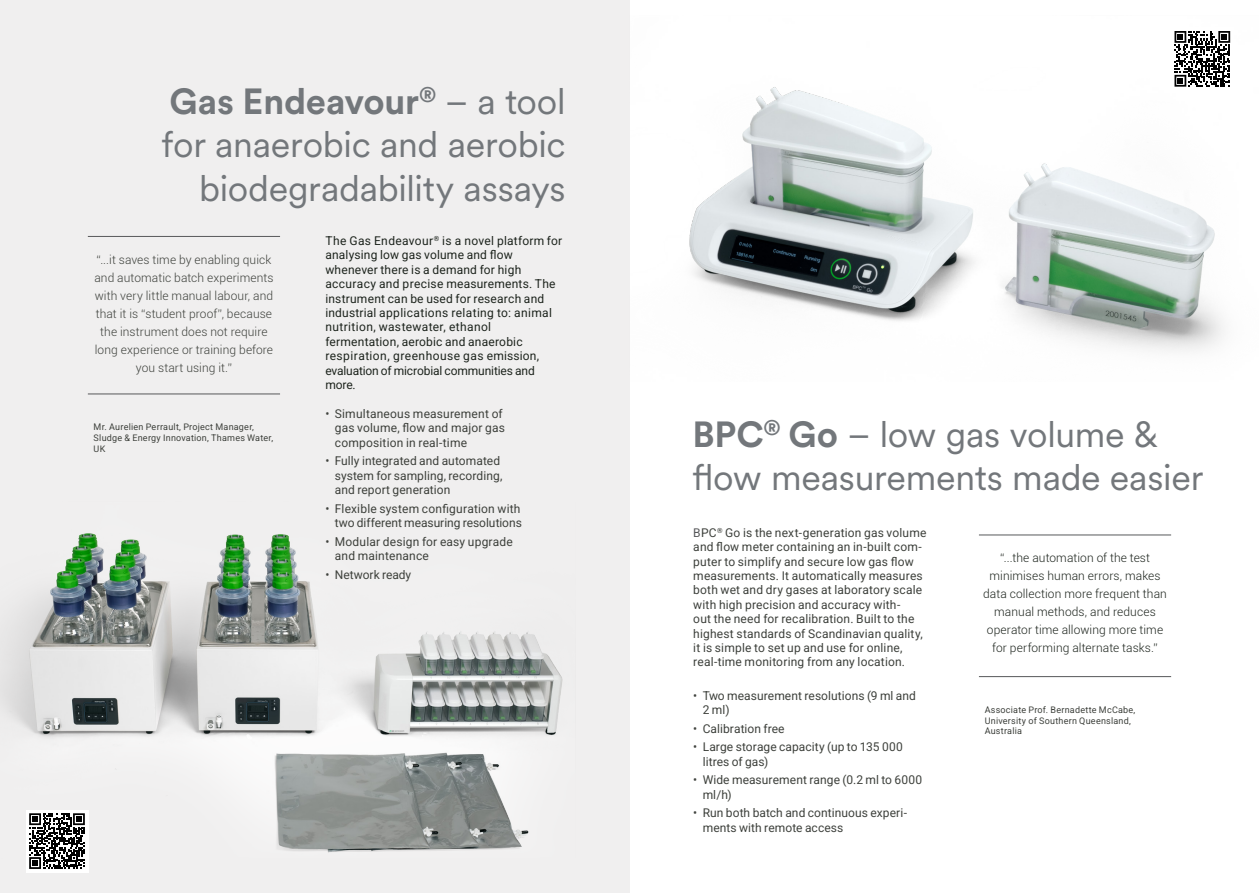
<style>
.page{position:relative;width:1259px;height:893px;background:#fff}
.page>*{position:absolute;margin:0;border:0;box-sizing:border-box;transform-origin:0 0}
.Paragraph_Style_6{font:36px/43.2px "Circular XX";letter-spacing:-.01em;color:#73777b;text-align:right}
.HM_Full_header{font:36px/43.2px "Circular XX";letter-spacing:-.01em;color:#73777b}
.Main_text_dark{font:12px/14.4px "Roboto";letter-spacing:.015em;color:#3e413c}
.Main_text_dark-2{font:12px/14.4px "Roboto";letter-spacing:.02em;color:#1e251e}
.Bullet_points_dark{font:12px/14.4px "Roboto";letter-spacing:.01em;color:#3e413c}
.Quote_dark{font:300 12px/18px "Roboto";letter-spacing:.01em;color:#3e413c;text-align:center}
.HM_green_highlight{font:300 12px/18px "Roboto";letter-spacing:.005em;color:#1e251e;text-align:center}
.Paragraph_Style_5{font:9px/10.8px "Roboto";letter-spacing:.025em;color:#3e413c}
.HM_ref{font:9px/10.8px "Roboto";letter-spacing:.025em;color:#3e413c}
.s1{font-weight:700}
.s2{color:#57585a}
</style>
<div class="page">
<div style="left:0;top:0;width:629px;height:893px;background:#f0efef"></div>
<img style="left:0;top:533px;width:563px;height:338px">
<hr style="left:88px;top:394px;width:192px;height:1px;background:#57585a">
<hr style="left:88px;top:236px;width:192px;height:1px;background:#57585a">
<div style="left:26px;top:810px;width:62px;height:62px;background:#fff"></div>
<svg style="left:29px;top:813px;width:56px;height:56px"></svg>
<img style="left:629px;top:0;width:595px;height:382px">
<hr style="left:979px;top:676px;width:192px;height:1px;background:#57585a">
<hr style="left:979px;top:535px;width:192px;height:1px;background:#57585a">
<div style="left:1171px;top:28px;width:62px;height:62px;background:#fff"></div>
<svg style="left:1174px;top:31px;width:56px;height:56px"></svg>
<p class="Paragraph_Style_6" style="left:161px;top:78px;width:406px"><span class="s1">Gas Endeavour</span><sup>®</sup> – a tool for anaerobic and aerobic biodegradability assays</p>
<p class="Main_text_dark-2" style="left:325px;top:233px;width:238px">The Gas Endeavour<sup>®</sup> is a novel platform for analysing low gas volume and flow whenever there is a demand for high accuracy and precise measurements. The instrument can be used for research and industrial applications relating to: animal nutrition, wastewater, ethanol fermentation, aerobic and anaerobic respiration, greenhouse gas emission, evaluation of microbial communities and more.</p>
<p class="Bullet_points_dark" style="left:335px;top:406px;width:172px;text-indent:-9px">• Simultaneous measurement of gas volume, flow and major gas composition in real-time</p>
<p class="Bullet_points_dark" style="left:335px;top:453px;width:169px;text-indent:-9px">• Fully integrated and automated system for sampling, recording, and report generation</p>
<p class="Bullet_points_dark" style="left:325px;top:501px;width:198px;text-align:right">• Flexible system configuration with two different measuring resolutions</p>
<p class="Bullet_points_dark" style="left:335px;top:534px;width:180px;text-indent:-9px">• Modular design for easy upgrade and maintenance</p>
<p class="Bullet_points_dark" style="left:325px;top:567px;width:87px">• Network ready</p>
<p class="Quote_dark" style="left:94px;top:250px;width:181px">“...it saves time by enabling quick and automatic batch experiments with very little manual labour, and that it is “student proof”, because the instrument does not require long experience or training before you start using it.”</p>
<p class="Paragraph_Style_5" style="left:94px;top:421px;width:181px">Mr. Aurelien Perrault, Project Manager,<br>Sludge &amp; Energy Innovation, Thames Water,<br>UK</p>
<p class="HM_Full_header" style="left:692px;top:411px;width:512px"><span class="s1">BPC</span><sup>®</sup> <span class="s1">Go</span> – low gas volume &amp; flow measurements made easier</p>
<p class="Main_text_dark" style="left:693px;top:525px;width:235px"><span class="s2">B</span>PC<sup>®</sup> Go is the next-generation gas volume and flow meter containing an in-built com&shy;puter to simplify and secure low gas flow measurements. It automatically measures both wet and dry gases at laboratory scale with high precision and accuracy with-<br>out the need for recalibration. Built to the highest standards of Scandinavian quality, it is simple to set up and use for online, real-time monitoring from any location.</p>
<p class="Main_text_dark" style="left:703px;top:688px;width:215px;text-indent:-9px">• Two measurement resolutions (9 ml and<br>2 ml)</p>
<p class="Main_text_dark" style="left:693px;top:721px;width:93px">• Calibration free</p>
<p class="Main_text_dark" style="left:703px;top:739px;width:202px;text-indent:-9px">• Large storage capacity (up to 135 000 litres of gas)</p>
<p class="Main_text_dark" style="left:703px;top:772px;width:221px;text-indent:-9px">• Wide measurement range (0.2 ml to 6000 ml/h)</p>
<p class="Main_text_dark" style="left:703px;top:805px;width:206px;text-indent:-9px">• Run both batch and continuous experi&shy;ments with remote access</p>
<p class="HM_green_highlight" style="left:983px;top:549px;width:185px">“...the automation of the test minimises human errors, makes data collection more frequent than manual methods, and reduces operator time allowing more time for performing alternate tasks.”</p>
<p class="HM_ref" style="left:984px;top:704px;width:152px">Associate Prof. Bernadette McCabe,<br>University of Southern Queensland,<br>Australia</p>
</div>
